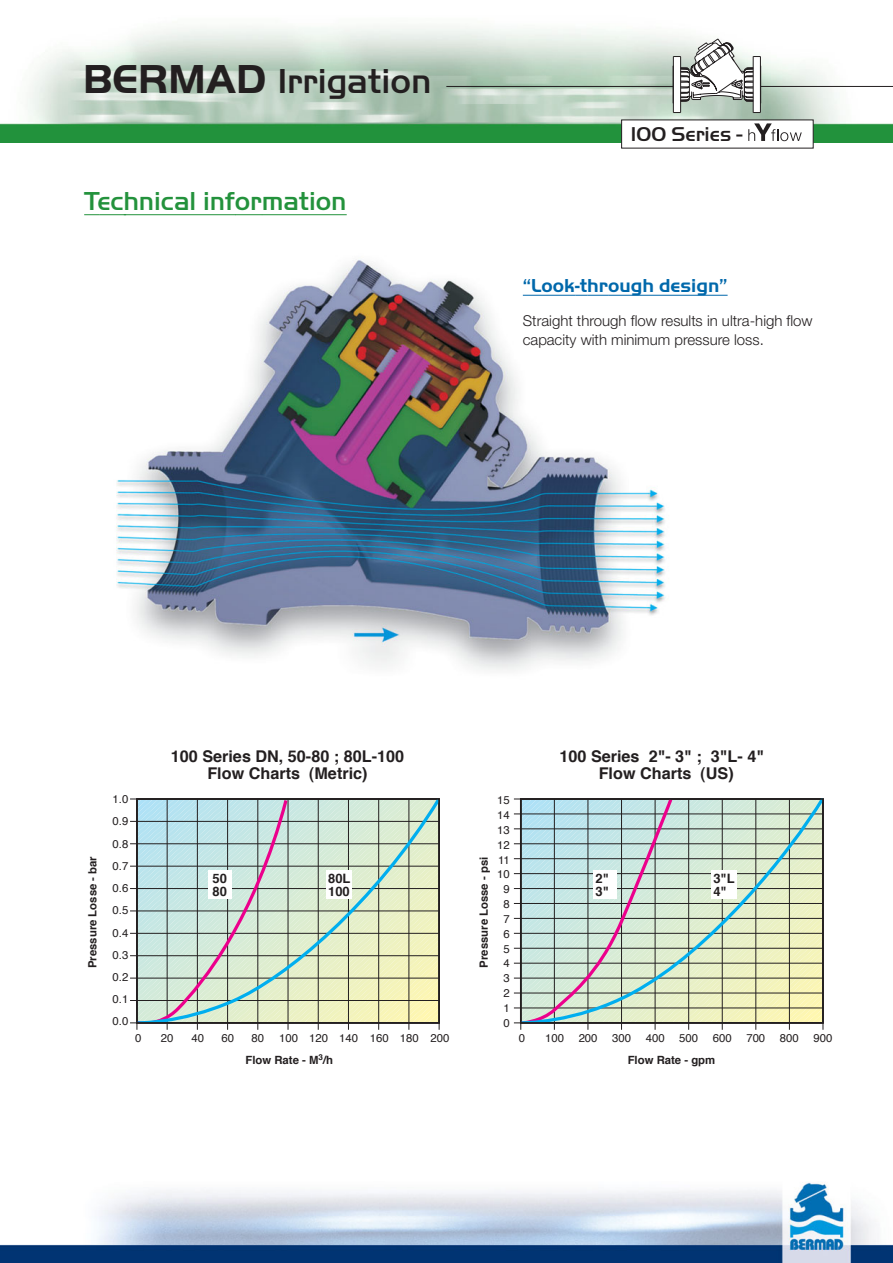
<style>
.page{position:relative;width:893px;height:1263px;background:#fff}
.page>*{position:absolute;margin:0;border:0;box-sizing:border-box;transform-origin:0 0}
.t1{font:500 36px "Handel Got D";color:#231f20}
.t2{font:500 27px "Handel Got D";color:#23923c}
.t3{font:500 20.85px "Handel Got D";color:#231f20}
.t4{font:700 19.5px "Handel Got D";color:#0068ab}
.t5{font:700 16.2px/16.2px "Helvetica";color:#231f20;text-align:center}
.t6{font:300 15px/18.8px "Helvetica Neue";color:#231f20}
.t7{font:700 12.9px/12.9px "Helvetica";color:#231f20}
.t8{font:11.4px/14.9px "Helvetica";color:#231f20;text-align:center}
.t9{font:700 11.4px "Helvetica";color:#231f20}
.s1{font-weight:700;font-size:42px}
</style>
<div class="page">
<img style="left:0;top:26px;width:892px;height:117px">
<img style="left:0;top:1182px;width:892px;height:80px">
<hr style="left:520px;top:799px;width:1px;height:231px;background:#231f20">
<hr style="left:554px;top:799px;width:1px;height:231px;background:#231f20">
<hr style="left:587px;top:799px;width:1px;height:231px;background:#231f20">
<hr style="left:621px;top:799px;width:1px;height:231px;background:#231f20">
<hr style="left:654px;top:799px;width:1px;height:231px;background:#231f20">
<hr style="left:688px;top:799px;width:1px;height:231px;background:#231f20">
<hr style="left:721px;top:799px;width:1px;height:231px;background:#231f20">
<hr style="left:755px;top:799px;width:1px;height:231px;background:#231f20">
<hr style="left:789px;top:799px;width:1px;height:231px;background:#231f20">
<hr style="left:822px;top:799px;width:1px;height:231px;background:#231f20">
<hr style="left:136px;top:799px;width:1px;height:231px;background:#231f20">
<hr style="left:167px;top:799px;width:1px;height:231px;background:#231f20">
<hr style="left:197px;top:799px;width:1px;height:231px;background:#231f20">
<hr style="left:227px;top:799px;width:1px;height:231px;background:#231f20">
<hr style="left:257px;top:799px;width:1px;height:231px;background:#231f20">
<hr style="left:287px;top:799px;width:1px;height:231px;background:#231f20">
<hr style="left:318px;top:799px;width:1px;height:231px;background:#231f20">
<hr style="left:348px;top:799px;width:1px;height:231px;background:#231f20">
<hr style="left:378px;top:799px;width:1px;height:231px;background:#231f20">
<hr style="left:408px;top:799px;width:1px;height:231px;background:#231f20">
<hr style="left:438px;top:799px;width:1px;height:231px;background:#231f20">
<svg style="left:84px;top:214px;width:40px;height:1px"></svg>
<hr style="left:124px;top:214px;width:111px;height:1px;background:#23923c">
<svg style="left:235px;top:214px;width:27px;height:1px"></svg>
<hr style="left:262px;top:214px;width:85px;height:1px;background:#23923c">
<img style="left:116px;top:260px;width:576px;height:410px">
<div style="left:621px;top:120px;width:192px;height:28px;background:#fff"></div>
<hr style="left:446px;top:86px;width:446px;height:1px;background:#231f20">
<svg style="left:748px;top:123px;width:53px;height:18px"></svg>
<hr style="left:523px;top:295px;width:52px;height:1px;background:#0068ab">
<svg style="left:575px;top:295px;width:33px;height:1px"></svg>
<hr style="left:608px;top:295px;width:119px;height:1px;background:#0068ab">
<hr style="left:514px;top:1022px;width:309px;height:1px;background:#231f20">
<hr style="left:514px;top:1008px;width:309px;height:1px;background:#231f20">
<hr style="left:514px;top:993px;width:309px;height:1px;background:#231f20">
<hr style="left:514px;top:978px;width:309px;height:1px;background:#231f20">
<hr style="left:514px;top:963px;width:309px;height:1px;background:#231f20">
<hr style="left:514px;top:948px;width:309px;height:1px;background:#231f20">
<hr style="left:514px;top:933px;width:309px;height:1px;background:#231f20">
<hr style="left:514px;top:918px;width:309px;height:1px;background:#231f20">
<hr style="left:514px;top:903px;width:309px;height:1px;background:#231f20">
<hr style="left:514px;top:888px;width:309px;height:1px;background:#231f20">
<hr style="left:514px;top:873px;width:309px;height:1px;background:#231f20">
<hr style="left:514px;top:858px;width:309px;height:1px;background:#231f20">
<hr style="left:514px;top:843px;width:309px;height:1px;background:#231f20">
<hr style="left:514px;top:828px;width:309px;height:1px;background:#231f20">
<hr style="left:514px;top:814px;width:309px;height:1px;background:#231f20">
<hr style="left:514px;top:799px;width:309px;height:1px;background:#231f20">
<hr style="left:130px;top:1022px;width:309px;height:1px;background:#231f20">
<hr style="left:130px;top:1000px;width:309px;height:1px;background:#231f20">
<hr style="left:130px;top:978px;width:309px;height:1px;background:#231f20">
<hr style="left:130px;top:955px;width:309px;height:1px;background:#231f20">
<hr style="left:130px;top:933px;width:309px;height:1px;background:#231f20">
<hr style="left:130px;top:911px;width:309px;height:1px;background:#231f20">
<hr style="left:130px;top:888px;width:309px;height:1px;background:#231f20">
<hr style="left:130px;top:866px;width:309px;height:1px;background:#231f20">
<hr style="left:130px;top:843px;width:309px;height:1px;background:#231f20">
<hr style="left:130px;top:821px;width:309px;height:1px;background:#231f20">
<hr style="left:130px;top:799px;width:309px;height:1px;background:#231f20">
<svg style="left:139px;top:801px;width:298px;height:220px;background:#c9dac8"></svg>
<div style="left:136px;top:798px;width:304px;height:226px;border:2px solid #231f20"></div>
<svg style="left:523px;top:801px;width:297px;height:220px;background:#c7d8c6"></svg>
<div style="left:520px;top:798px;width:303px;height:226px;border:2px solid #231f20"></div>
<div style="left:593px;top:870px;width:23px;height:29px;background:#fff"></div>
<div style="left:711px;top:870px;width:25px;height:29px;background:#fff"></div>
<div style="left:208px;top:870px;width:23px;height:29px;background:#fff"></div>
<div style="left:326px;top:870px;width:26px;height:29px;background:#fff"></div>
<svg style="left:672px;top:38px;width:89px;height:75px"></svg>
<h1 class="t1" style="left:83px;top:69px;width:350px"><span class="s1">BERMAD</span> Irrigation</h1>
<h2 class="t2" style="left:84px;top:192px;width:264px">Technical information</h2>
<h3 class="t3" style="left:631px;top:127px;width:113px">100 Series -</h3>
<h3 class="t4" style="left:523px;top:279px;width:206px">“Look-through design”</h3>
<h3 class="t6" style="left:523px;top:313px;width:291px">Straight through flow results in ultra-high flow capacity with minimum pressure loss.</h3>
<p class="t9" style="left:88px;top:968px;width:114px;rotate:-90deg">Pressure Losse - bar</p>
<p class="t8" style="left:113px;top:789px;width:17px;line-height:22.2px;text-align:justify">1.0<br>0.9<br>0.8<br>0.7<br>0.6<br>0.5<br>0.4<br>0.3<br>0.2<br>0.1<br>0.0</p>
<h3 class="t5" style="left:171px;top:750px;width:235px">100 Series DN, 50-80 ; 80L-100<br>Flow Charts (Metric)</h3>
<p class="t7" style="left:212px;top:873px;width:16px">50<br>80</p>
<p class="t7" style="left:328px;top:873px;width:24px">80L<br>100</p>
<p class="t8" style="left:135px;top:1031px;width:8px">0</p>
<p class="t8" style="left:161px;top:1031px;width:14px">20</p>
<p class="t8" style="left:192px;top:1031px;width:14px">40</p>
<p class="t8" style="left:221px;top:1031px;width:14px">60</p>
<p class="t8" style="left:251px;top:1031px;width:14px">80</p>
<p class="t8" style="left:279px;top:1031px;width:172px">100 120 140 160 180 200</p>
<p class="t9" style="left:245px;top:1055px;width:89px">Flow Rate - M<sup>3</sup>/h</p>
<p class="t9" style="left:479px;top:968px;width:112px;rotate:-90deg">Pressure Losse - psi</p>
<p class="t8" style="left:497px;top:794px;width:14px">15<br>14<br>13<br>12<br>11<br>10<br>9<br>8<br>7<br>6<br>5<br>4<br>3<br>2<br>1<br>0</p>
<h3 class="t5" style="left:559px;top:750px;width:206px">100 Series 2"- 3" ; 3"L- 4"<br>Flow Charts (US)</h3>
<p class="t7" style="left:595px;top:873px;width:15px">2"<br>3"</p>
<p class="t7" style="left:713px;top:873px;width:23px">3"L<br>4"</p>
<p class="t8" style="left:519px;top:1031px;width:8px">0</p>
<p class="t8" style="left:545px;top:1031px;width:20px">100</p>
<p class="t8" style="left:578px;top:1031px;width:20px">200</p>
<p class="t8" style="left:612px;top:1031px;width:20px">300</p>
<p class="t8" style="left:646px;top:1031px;width:20px">400</p>
<p class="t8" style="left:679px;top:1031px;width:20px">500</p>
<p class="t8" style="left:712px;top:1031px;width:20px">600</p>
<p class="t8" style="left:746px;top:1031px;width:20px">700</p>
<p class="t8" style="left:780px;top:1031px;width:20px">800</p>
<p class="t8" style="left:813px;top:1031px;width:20px">900</p>
<p class="t9" style="left:627px;top:1055px;width:89px">Flow Rate - gpm</p>
</div>
